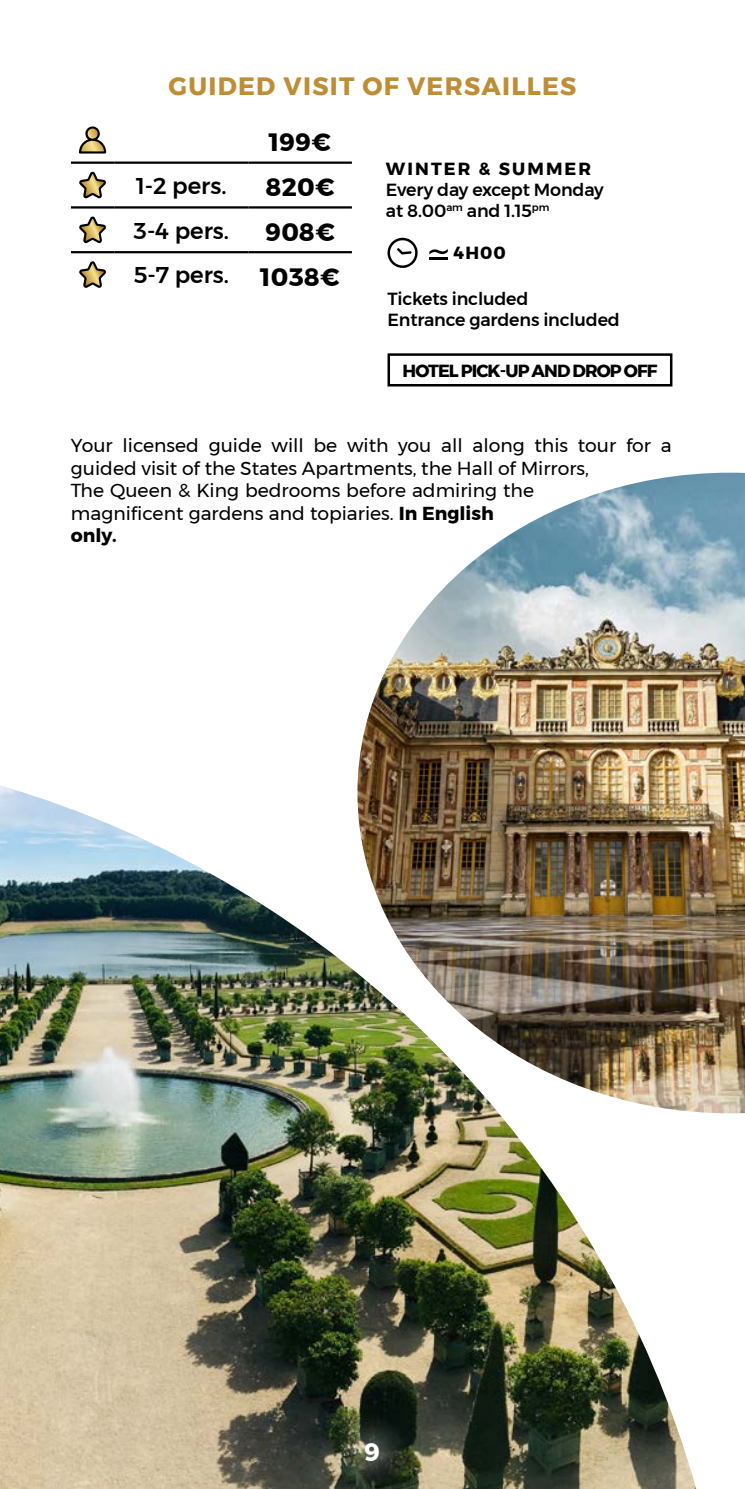
<style>
.page{position:relative;width:745px;height:1489px;background:#fff}
.page>*{position:absolute;margin:0;border:0;box-sizing:border-box;transform-origin:0 0}
.t1{font:700 25px "Montserrat";letter-spacing:.05em;color:#be8d36}
.t2{font:700 25px "Montserrat";letter-spacing:.01em;color:#000}
.t3{font:700 25px "Montserrat";color:#fff}
.t4{font:500 22.75px "Montserrat";color:#000}
.t5{font:18.75px/22.5px "Montserrat";color:#000}
.t6{font:500 17.5px/21px "Montserrat";letter-spacing:-.01em;color:#000}
.t7{font:700 17.5px "Montserrat";letter-spacing:-.055em;color:#000}
.t8{font:700 17.5px "Montserrat";letter-spacing:.12em;color:#000}
.s1{font-weight:700}
</style>
<div class="page">
<hr style="left:71px;top:161px;width:43px;height:3px;background:#000">
<hr style="left:114px;top:161px;width:134px;height:3px;background:#000">
<hr style="left:248px;top:161px;width:103px;height:3px;background:#000">
<hr style="left:71px;top:206px;width:43px;height:2px;background:#000">
<hr style="left:114px;top:206px;width:134px;height:2px;background:#000">
<hr style="left:248px;top:206px;width:103px;height:2px;background:#000">
<hr style="left:71px;top:251px;width:43px;height:2px;background:#000">
<hr style="left:114px;top:251px;width:134px;height:2px;background:#000">
<hr style="left:248px;top:251px;width:103px;height:2px;background:#000">
<svg style="left:79px;top:126px;width:27px;height:28px"></svg>
<svg style="left:79px;top:172px;width:27px;height:26px"></svg>
<svg style="left:79px;top:216px;width:27px;height:27px"></svg>
<svg style="left:79px;top:261px;width:27px;height:27px"></svg>
<svg style="left:387px;top:238px;width:31px;height:30px"></svg>
<svg style="left:429px;top:249px;width:18px;height:10px"></svg>
<div style="left:387px;top:353px;width:285px;height:33px;border:2px solid #000"></div>
<img style="left:0;top:785px;width:695px;height:703px">
<img style="left:357px;top:472px;width:387px;height:641px">
<div style="left:333px;top:1411px;width:77px;height:77px;background:#fff;opacity:.84"></div>
<h1 class="t1" style="left:168px;top:66px;width:409px">GUIDED VISIT OF VERSAILLES</h1>
<h1 class="t2" style="left:269px;top:122px;width:63px">199€</h1>
<p class="t4" style="left:136px;top:168px;width:92px">1-2 pers.</p>
<h1 class="t2" style="left:265px;top:167px;width:70px">820€</h1>
<p class="t4" style="left:133px;top:213px;width:97px">3-4 pers.</p>
<h1 class="t2" style="left:265px;top:212px;width:71px">908€</h1>
<p class="t4" style="left:133px;top:257px;width:97px">5-7 pers.</p>
<h1 class="t2" style="left:260px;top:256px;width:80px">1038€</h1>
<p class="t8" style="left:385px;top:154px;width:207px">WINTER &amp; SUMMER</p>
<p class="t6" style="left:385px;top:179px;width:219px">Every day except Monday at 8.00<sup>am</sup> and 1.15<sup>pm</sup></p>
<p class="t7" style="left:453px;top:239px;width:54px">4H00</p>
<p class="t6" style="left:387px;top:288px;width:234px">Tickets included<br>Entrance gardens included</p>
<p class="t7" style="left:402px;top:356px;width:256px">HOTEL PICK-UP AND DROP OFF</p>
<p class="t5" style="left:71px;top:434px;width:602px">Your licensed guide will be with you all along this tour for a guided visit of the States Apartments, the Hall of Mirrors,<br>The Queen &amp; King bedrooms before admiring the<br>magnificent gardens and topiaries. <span class="s1">In English<br>only.</span></p>
<h1 class="t3" style="left:364px;top:1431px;width:17px">9</h1>
</div>
